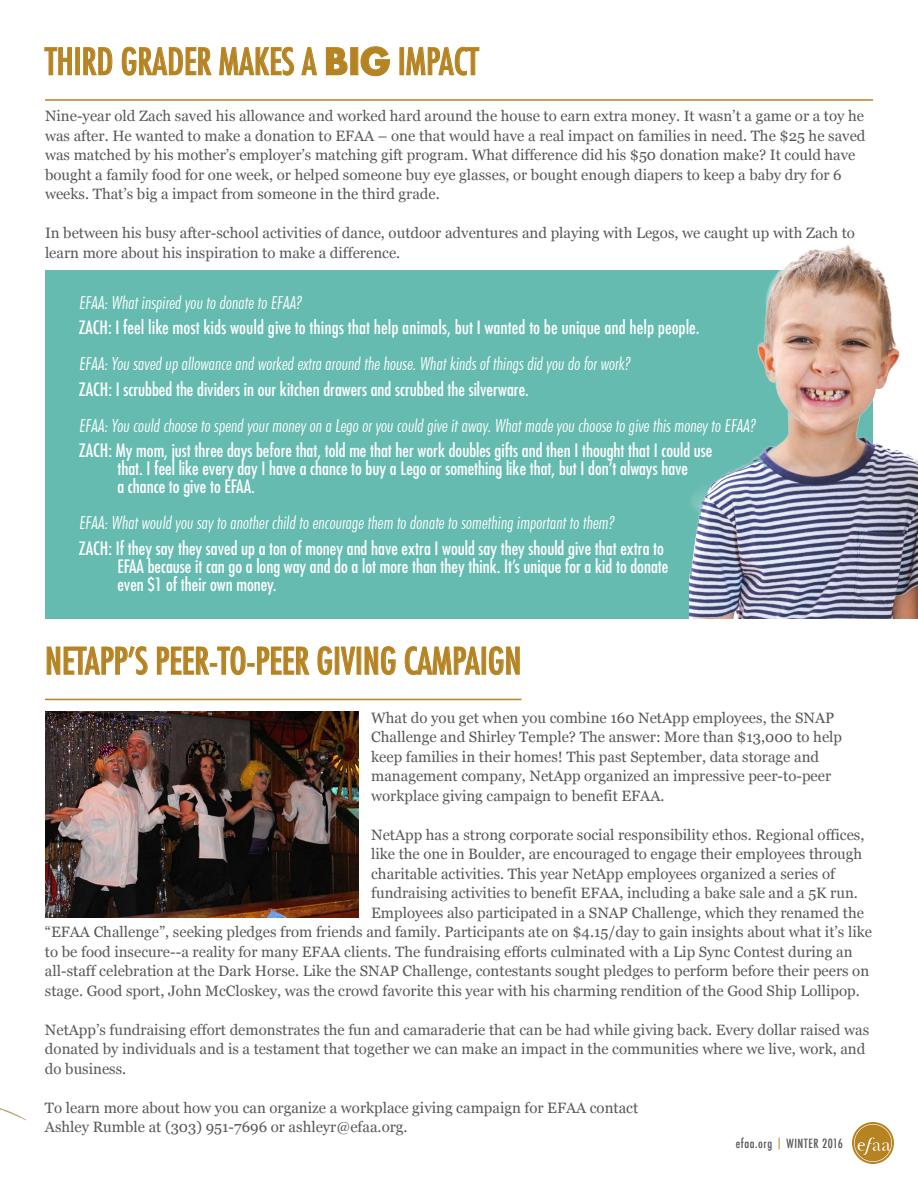
<style>
.page{position:relative;width:918px;height:1188px;background:#fff}
.page>*{position:absolute;margin:0;border:0;box-sizing:border-box;transform-origin:0 0}
.t1{font:condensed 36px "Futura Std";color:#b68322}
.t2{font:condensed 18px/18px "Futura Std";color:#fff}
.t3{font:300 condensed 18px "Futura BT";color:#fff}
.t4{font:500 condensed 18px "Futura";color:#fff}
.t5{font:15px/19.5px "Georgia";color:#57585a}
.t6{font:500 condensed 12.45px "Futura";letter-spacing:.04em;color:#57585a}
.s1{font-weight:700;font-stretch:normal}
.s2{color:#c89b50}
</style>
<div class="page">
<svg style="left:852px;top:1122px;width:42px;height:42px"></svg>
<div style="left:45px;top:270px;width:828px;height:349px;background:#66bbb0"></div>
<img style="left:0;top:1108px;width:27px;height:13px">
<svg style="left:44px;top:47px;width:28px;height:28px"></svg>
<div style="left:76px;top:47px;width:4px;height:28px;border:1px solid #b68322"></div>
<svg style="left:83px;top:47px;width:29px;height:28px"></svg>
<svg style="left:122px;top:46px;width:90px;height:30px"></svg>
<svg style="left:219px;top:46px;width:75px;height:30px"></svg>
<svg style="left:301px;top:47px;width:16px;height:28px"></svg>
<svg style="left:326px;top:47px;width:22px;height:28px"></svg>
<svg style="left:361px;top:46px;width:29px;height:30px"></svg>
<div style="left:400px;top:47px;width:4px;height:28px;border:1px solid #b68322"></div>
<svg style="left:406px;top:46px;width:73px;height:30px"></svg>
<svg style="left:47px;top:646px;width:101px;height:29px"></svg>
<svg style="left:157px;top:646px;width:152px;height:29px"></svg>
<svg style="left:318px;top:646px;width:15px;height:29px"></svg>
<div style="left:335px;top:647px;width:4px;height:27px;border:1px solid #b68322"></div>
<svg style="left:341px;top:647px;width:14px;height:28px"></svg>
<svg style="left:365px;top:646px;width:31px;height:29px"></svg>
<svg style="left:405px;top:646px;width:75px;height:30px"></svg>
<div style="left:482px;top:647px;width:4px;height:27px;border:1px solid #b68322"></div>
<svg style="left:489px;top:646px;width:31px;height:29px"></svg>
<hr style="left:45px;top:99px;width:828px;height:2px;background:#b68322">
<img style="left:689px;top:244px;width:229px;height:375px">
<hr style="left:45px;top:699px;width:476px;height:1px;background:#b68322">
<img style="left:45px;top:712px;width:314px;height:206px">
<h1 class="t1" style="left:45px;top:40px;width:435px">THIRD GRADER MAKES A <span class="s1">BIG</span> IMPACT</h1>
<p class="t5" style="left:45px;top:107px;width:822px">Nine-year old Zach saved his allowance and worked hard around the house to earn extra money. It wasn’t a game or a toy he was after. He wanted to make a donation to EFAA – one that would have a real impact on families in need. The $25 he saved was matched by his mother’s employer’s matching gift program. What difference did his $50 donation make? It could have bought a family food for one week, or helped someone buy eye glasses, or bought enough diapers to keep a baby dry for 6 weeks. That’s big a impact from someone in the third grade.</p>
<p class="t5" style="left:45px;top:224px;width:812px">In between his busy after-school activities of dance, outdoor adventures and playing with Legos, we caught up with Zach to learn more about his inspiration to make a difference.</p>
<p class="t3" style="left:79px;top:292px;width:227px">EFAA:Whatinspired you to donate to EFAA?</p>
<p class="t4" style="left:79px;top:316px;width:622px">ZACH: I feel like most kids would give to things that help animals, but I wanted to be unique and help people.</p>
<p class="t3" style="left:79px;top:353px;width:555px">EFAA:You saved up allowance and worked extra around the house.Whatkindsofthingsdid you do forwork?</p>
<p class="t2" style="left:79px;top:380px;width:452px">ZACH: I scrubbed the dividers in our kitchen drawers and scrubbed the silverware.</p>
<p class="t3" style="left:79px;top:415px;width:681px">EFAA:You could choose to spend yourmoney on a Lego oryou could give itaway.Whatmade you choose to give thismoney to EFAA?</p>
<p class="t2" style="left:117px;top:442px;width:596px;text-indent:-39px">ZACH: My mom, just three days before that, told me that her work doubles gifts and then I thought that I could use that. I feel like every day I have a chance to buy a Lego or something like that, but I don’t always have<br>a chance to give to EFAA.</p>
<p class="t3" style="left:79px;top:512px;width:539px">EFAA:Whatwould you say to anotherchild to encourage them to donate to something importantto them?</p>
<p class="t2" style="left:117px;top:539px;width:552px;text-indent:-39px">ZACH: If they say they saved up a ton of money and have extra I would say they should give that extra to<br>EFAA because it can go a long way and do a lot more than they think. It’s unique for a kid to donate even $1 of their own money.</p>
<h1 class="t1" style="left:45px;top:639px;width:478px">NETAPP’S PEER-TO-PEER GIVING CAMPAIGN</h1>
<p class="t5" style="left:371px;top:708px;width:472px">What do you get when you combine 160 NetApp employees, the SNAP Challenge and Shirley Temple? The answer: More than $13,000 to help keep families in their homes! This past September, data storage and management company, NetApp organized an impressive peer-to-peer workplace giving campaign to benefit EFAA.</p>
<p class="t5" style="left:371px;top:825px;width:495px">NetApp has a strong corporate social responsibility ethos. Regional offices,</p>
<p class="t5" style="left:371px;top:845px;width:493px">like the one in Boulder, are encouraged to engage their employees through</p>
<p class="t5" style="left:371px;top:864px;width:465px">charitable activities. This year NetApp employees organized a series of</p>
<p class="t5" style="left:371px;top:884px;width:488px">fundraising activities to benefit EFAA, including a bake sale and a 5K run.</p>
<p class="t5" style="left:371px;top:903px;width:494px">Employees also participated in a SNAP Challenge, which they renamed the</p>
<p class="t5" style="left:45px;top:923px;width:829px">“EFAA Challenge”, seeking pledges from friends and family. Participants ate on $4.15/day to gain insights about what it’s like</p>
<p class="t5" style="left:45px;top:942px;width:809px">to be food insecure--a reality for many EFAA clients. The fundraising efforts culminated with a Lip Sync Contest during an</p>
<p class="t5" style="left:45px;top:962px;width:826px">all-staff celebration at the Dark Horse. Like the SNAP Challenge, contestants sought pledges to perform before their peers on</p>
<p class="t5" style="left:45px;top:981px;width:816px">stage. Good sport, John McCloskey, was the crowd favorite this year with his charming rendition of the Good Ship Lollipop.</p>
<p class="t5" style="left:45px;top:1020px;width:826px">NetApp’s fundraising effort demonstrates the fun and camaraderie that can be had while giving back. Every dollar raised was donated by individuals and is a testament that together we can make an impact in the communities where we live, work, and do business.</p>
<p class="t5" style="left:45px;top:1098px;width:595px">To learn more about how you can organize a workplace giving campaign for EFAA contact<br>Ashley Rumble at (303) 951-7696 or ashleyr@efaa.org.</p>
<p class="t6" style="left:736px;top:1136px;width:109px">efaa.org <span class="s2">|</span> WINTER 2016</p>
</div>
